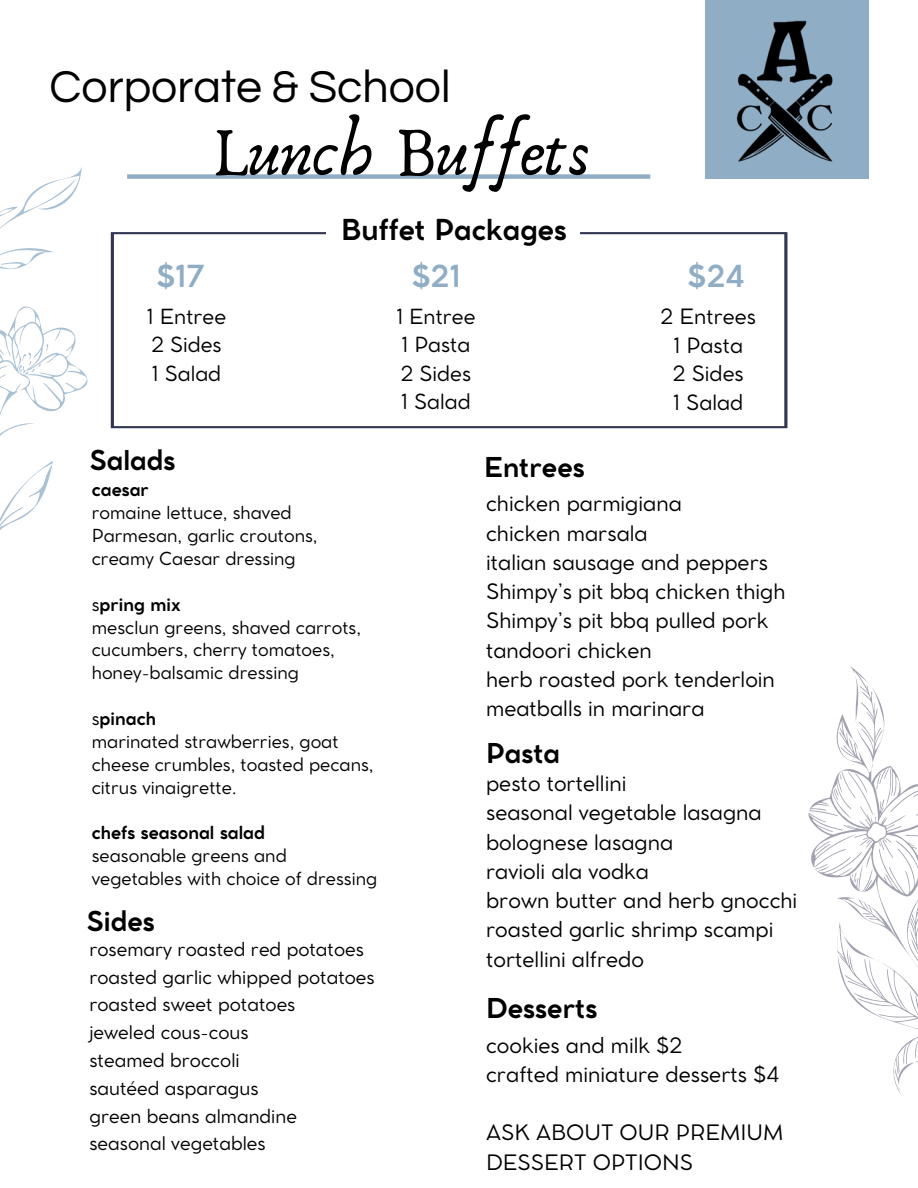
<style>
.page{position:relative;width:918px;height:1188px;background:#fff}
.page>*{position:absolute;margin:0;border:0;box-sizing:border-box;transform-origin:0 0}
.t1{font:71.55px "Anaktoria";color:#000}
.t2{font:46.35px "Questrial";color:#000}
.t3{font:700 30px "Cocomat Pro";color:#90adc6}
.t4{font:700 28.5px "Cocomat Pro";color:#000}
.t5{font:700 27px "Cocomat Pro";color:#000}
.t6{font:21px/29.2px "Cocomat Pro";color:#000}
.t7{font:20.85px/28.7px "Cocomat Pro";color:#000;text-align:center}
.t8{font:20.55px/28.3px "Cocomat Pro";color:#000}
.t9{font:18.6px "Cocomat Pro";color:#000}
.t10{font:17.7px/22.8px "Cocomat Pro";color:#000}
.t11{font:700 17.7px "Cocomat Pro";color:#000}
.s1{font-weight:400}
</style>
<div class="page">
<div style="left:705px;top:0;width:164px;height:179px;background:#90adc6"></div>
<img style="left:736px;top:20px;width:97px;height:142px">
<div style="left:127px;top:174px;width:523px;height:5px;background:#90adc6"></div>
<svg style="left:110px;top:232px;width:678px;height:197px"></svg>
<div style="left:326px;top:199px;width:253px;height:51px;background:#fff"></div>
<svg style="left:808px;top:666px;width:110px;height:429px"></svg>
<svg style="left:0;top:167px;width:88px;height:363px"></svg>
<h3 class="t2" style="left:50px;top:64px;width:402px">Corporate &amp; School</h3>
<h5 class="t1" style="left:211px;top:109px;width:382px">Lunch Buffets</h5>
<p class="t4" style="left:341px;top:219px;width:227px">Buffet Packages</p>
<p class="t3" style="left:156px;top:264px;width:51px">$17</p>
<h3 class="t3" style="left:411px;top:264px;width:51px">$21</h3>
<p class="t3" style="left:687px;top:264px;width:59px">$24</p>
<h2 class="t8" style="left:147px;top:304px;width:81px">1 Entree<br>2 Sides<br>1 Salad</h2>
<h1 class="t8" style="left:396px;top:304px;width:81px">1 Entree<br>1 Pasta<br>2 Sides<br>1 Salad</h1>
<p class="t7" style="left:661px;top:304px;width:97px">2 Entrees<br>1 Pasta<br>2 Sides<br>1 Salad</p>
<h3 class="t5" style="left:89px;top:450px;width:88px">Salads</h3>
<h3 class="t11" style="left:92px;top:483px;width:59px">caesar</h3>
<h5 class="t10" style="left:92px;top:503px;width:227px">romaine lettuce, shaved<br>Parmesan, garlic croutons, creamy Caesar dressing</h5>
<h5 class="t11" style="left:92px;top:598px;width:90px"><span class="s1">s</span>pring mix</h5>
<h3 class="t10" style="left:92px;top:617px;width:271px">mesclun greens, shaved carrots, cucumbers, cherry tomatoes, honey-balsamic dressing</h3>
<h3 class="t11" style="left:92px;top:712px;width:66px"><span class="s1">s</span>pinach</h3>
<p class="t10" style="left:92px;top:732px;width:283px">marinated strawberries, goat cheese crumbles, toasted pecans, citrus vinaigrette.</p>
<p class="t11" style="left:92px;top:826px;width:175px">chefs seasonal salad</p>
<p class="t10" style="left:92px;top:846px;width:287px">seasonable greens and vegetables with choice of dressing</p>
<p class="t5" style="left:87px;top:911px;width:70px">Sides</p>
<p class="t9" style="left:89px;top:942px;width:276px">rosemary roasted red potatoes</p>
<p class="t9" style="left:89px;top:970px;width:287px">roasted garlic whipped potatoes</p>
<p class="t9" style="left:89px;top:998px;width:208px">roasted sweet potatoes</p>
<p class="t9" style="left:89px;top:1025px;width:161px">jeweled cous-cous</p>
<h5 class="t9" style="left:89px;top:1053px;width:152px">steamed broccoli</h5>
<p class="t9" style="left:89px;top:1081px;width:171px">sautéed asparagus</p>
<h3 class="t9" style="left:89px;top:1109px;width:209px">green beans almandine</h3>
<h5 class="t9" style="left:89px;top:1137px;width:178px">seasonal vegetables</h5>
<h3 class="t5" style="left:484px;top:457px;width:102px">Entrees</h3>
<p class="t6" style="left:486px;top:491px;width:301px">chicken parmigiana<br>chicken marsala<br>italian sausage and peppers<br>Shimpy’s pit bbq chicken thigh<br>Shimpy’s pit bbq pulled pork tandoori chicken<br>herb roasted pork tenderloin meatballs in marinara</p>
<p class="t5" style="left:486px;top:743px;width:75px">Pasta</p>
<p class="t6" style="left:486px;top:771px;width:313px">pesto tortellini<br>seasonal vegetable lasagna bolognese lasagna<br>ravioli ala vodka<br>brown butter and herb gnocchi roasted garlic shrimp scampi tortellini alfredo</p>
<p class="t5" style="left:486px;top:998px;width:113px">Desserts</p>
<p class="t6" style="left:486px;top:1032px;width:295px">cookies and milk $2<br>crafted miniature desserts $4</p>
<p class="t6" style="left:486px;top:1120px;width:299px">ASK ABOUT OUR PREMIUM<br>DESSERT OPTIONS</p>
</div>
